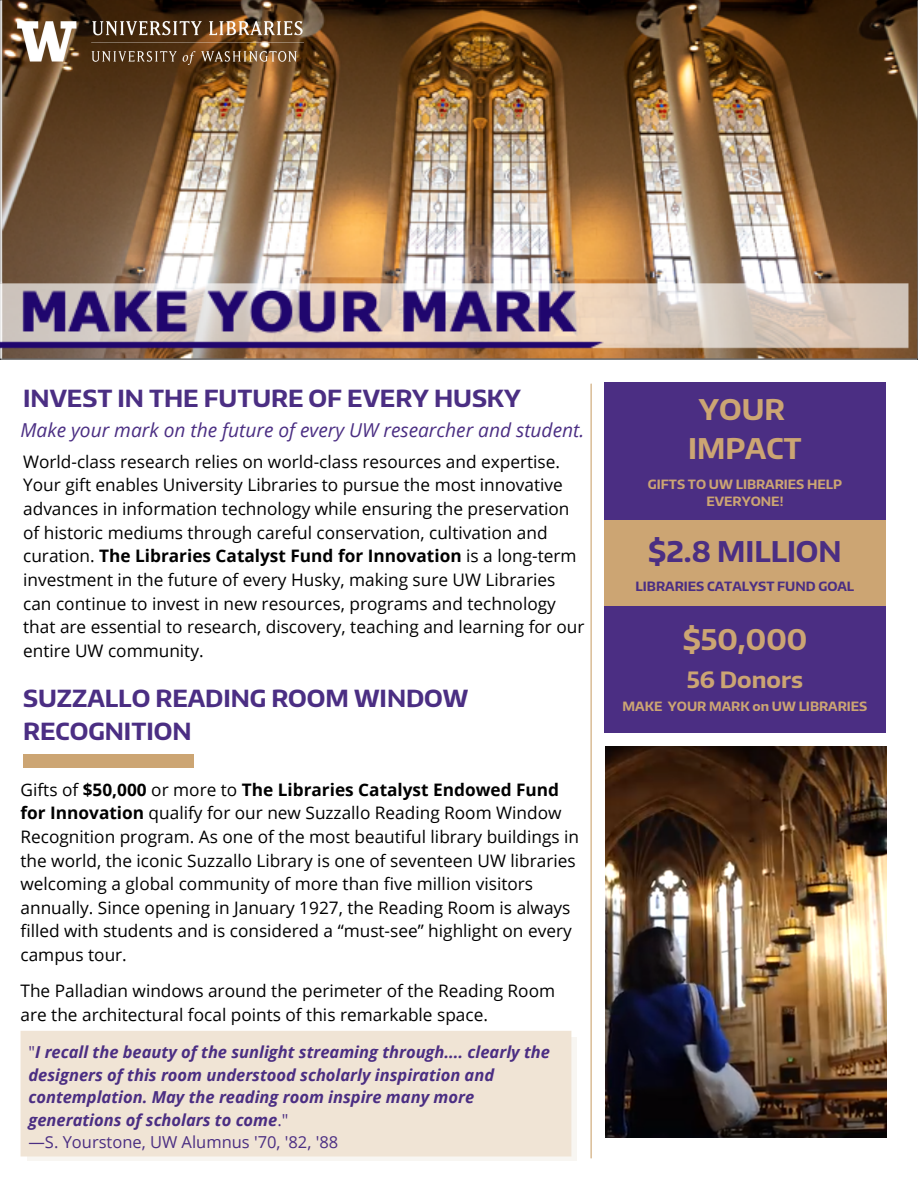
<style>
.page{position:relative;width:918px;height:1188px;background:#fff}
.page>*{position:absolute;margin:0;border:0;box-sizing:border-box;transform-origin:0 0}
.t1{font:700 28.5px "Encode Sans Normal";color:#cca573}
.t2{font:700 28.5px "Encode Sans Normal";color:#4b2e83}
.t3{font:700 23.55px/32.7px "Encode Sans Normal";color:#4b2e83}
.t4{font:700 22.5px "Encode Sans Normal";color:#cca573}
.t5{font:italic 19.2px "Open Sans";color:#4b2e83}
.t6{font:17.25px/23.7px "Open Sans";color:#000}
.t7{font:italic 700 16.5px/22.5px "Open Sans";color:#4b2e83}
.t8{font:16.5px "Open Sans";color:#4b2e83}
.t9{font:700 12.75px/17px "Encode Sans Normal";color:#cca573;text-align:center}
.t10{font:700 12.75px "Encode Sans Normal";color:#4b2e83}
.s1{font-weight:700}
.s2{font-weight:400;font-style:normal}
</style>
<div class="page">
<img style="left:0;top:0;width:918px;height:360px">
<div style="left:604px;top:382px;width:282px;height:351px;background:#4b2e83"></div>
<div style="left:23px;top:754px;width:171px;height:13px;background:#cca573"></div>
<img style="left:17px;top:21px;width:286px;height:44px">
<div style="left:604px;top:520px;width:282px;height:86px;background:#cca573"></div>
<hr style="left:591px;top:384px;width:1px;height:774px;background:#cca573">
<div style="left:27px;top:1037px;width:549px;height:124px;background:linear-gradient(to right,#f8f6f2,#f8f6f2)"></div>
<div style="left:21px;top:1031px;width:550px;height:125px;background:#f0e4d5"></div>
<img style="left:606px;top:746px;width:280px;height:392px">
<p class="t3" style="left:23px;top:381px;width:499px">INVEST IN THE FUTURE OF EVERY HUSKY</p>
<p class="t5" style="left:21px;top:416px;width:565px">Make your mark on the future of every UW researcher and student.</p>
<p class="t6" style="left:23px;top:449px;width:563px">World-class research relies on world-class resources and expertise.<br>Your gift enables University Libraries to pursue the most innovative advances in information technology while ensuring the preservation of historic mediums through careful conservation, cultivation and curation. <span class="s1">The Libraries Catalyst Fund for Innovation</span> is a long-term investment in the future of every Husky, making sure UW Libraries can continue to invest in new resources, programs and technology that are essential to research, discovery, teaching and learning for our entire UW community.</p>
<p class="t3" style="left:23px;top:682px;width:447px">SUZZALLO READING ROOM WINDOW<br>RECOGNITION</p>
<p class="t6" style="left:21px;top:777px;width:560px">Gifts of <span class="s1">$50,000</span> or more to <span class="s1">The Libraries Catalyst Endowed Fund for Innovation</span> qualify for our new Suzzallo Reading Room Window Recognition program. As one of the most beautiful library buildings in the world, the iconic Suzzallo Library is one of seventeen UW libraries welcoming a global community of more than five million visitors annually. Since opening in January 1927, the Reading Room is always filled with students and is considered a “must-see” highlight on every campus tour.</p>
<p class="t6" style="left:21px;top:979px;width:536px">The Palladian windows around the perimeter of the Reading Room are the architectural focal points of this remarkable space.</p>
<p class="t7" style="left:28px;top:1041px;width:523px"><span class="s2">"</span>I recall the beauty of the sunlight streaming through.... clearly the designers of this room understood scholarly inspiration and contemplation. May the reading room inspire many more generations of scholars to come<span class="s2">."</span></p>
<p class="t8" style="left:28px;top:1131px;width:311px">—S. Yourstone, UW Alumnus '70, '82, '88</p>
<p class="t1" style="left:699px;top:391px;width:87px">YOUR</p>
<p class="t1" style="left:688px;top:430px;width:115px">IMPACT</p>
<p class="t9" style="left:648px;top:476px;width:196px">GIFTS TO UW LIBRARIES HELP<br>EVERYONE!</p>
<p class="t2" style="left:648px;top:533px;width:195px">$2.8 MILLION</p>
<p class="t10" style="left:636px;top:578px;width:220px">LIBRARIES CATALYST FUND GOAL</p>
<p class="t1" style="left:683px;top:621px;width:126px">$50,000</p>
<p class="t4" style="left:687px;top:665px;width:118px">56 Donors</p>
<p class="t9" style="left:623px;top:698px;width:246px">MAKE YOUR MARK on UW LIBRARIES</p>
</div>
